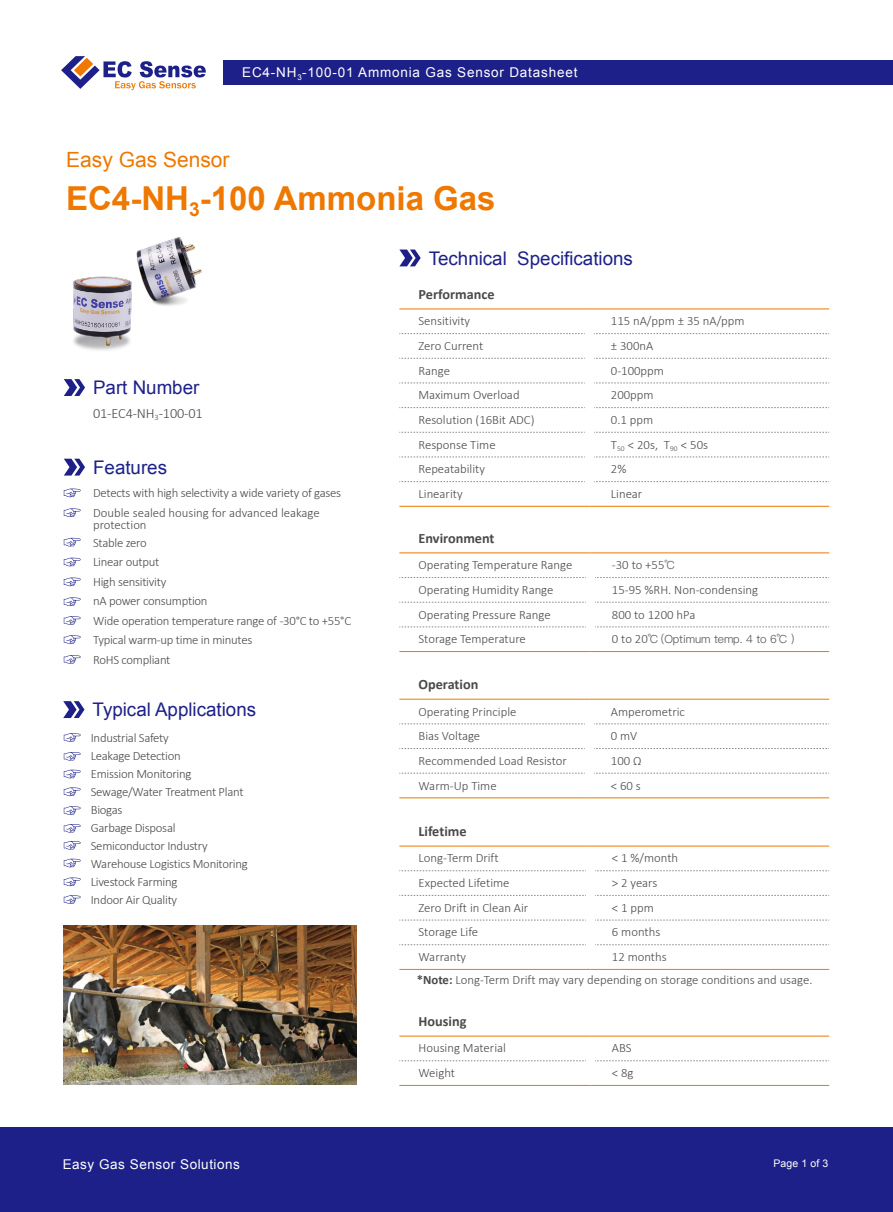
<style>
.page{position:relative;width:893px;height:1212px;background:#fff}
.page>*{position:absolute;margin:0;border:0;box-sizing:border-box;transform-origin:0 0}
.t1{font:700 33px "Arial";color:#ee7800}
.t2{font:21px "Arial";color:#ee7800}
.t3{font:18.75px "Arial";color:#1d2088}
.t4{font:700 14.25px "Calibri";color:#4c4948}
.t5{font:300 14.25px "Calibri";letter-spacing:-.01em;color:#4c4948}
.t6{font:13.5px "Arial";letter-spacing:.06em;color:#fff}
.t7{font:13.5px "Arial";letter-spacing:.04em;color:#fff}
.t8{font:300 12.75px/18px "Calibri";letter-spacing:-.01em;color:#4c4948}
.t9{font:300 11.25px "Ping Fang SC";letter-spacing:-.01em;color:#4c4948}
.t10{font:10.5px "Arial";letter-spacing:.01em;color:#fff}
.s1{font-family:"Ping Fang SC";font-size:11.25px}
.s2{font-family:"Calibri";font-size:12.75px}
.s3{font-weight:700}
</style>
<div class="page">
<div style="left:224px;top:60px;width:669px;height:24px;background:#1d2088"></div>
<svg style="left:61px;top:56px;width:145px;height:34px"></svg>
<div style="left:0;top:1127px;width:893px;height:85px;background:#1d2088"></div>
<svg style="left:64px;top:379px;width:21px;height:17px"></svg>
<img style="left:73px;top:237px;width:129px;height:114px">
<svg style="left:399px;top:249px;width:22px;height:17px"></svg>
<img style="left:64px;top:925px;width:293px;height:159px">
<svg style="left:63px;top:701px;width:22px;height:17px"></svg>
<svg style="left:64px;top:459px;width:21px;height:16px"></svg>
<svg style="left:64px;top:488px;width:17px;height:9px"></svg>
<svg style="left:64px;top:733px;width:17px;height:9px"></svg>
<svg style="left:64px;top:635px;width:17px;height:9px"></svg>
<svg style="left:64px;top:508px;width:17px;height:9px"></svg>
<svg style="left:64px;top:752px;width:17px;height:9px"></svg>
<svg style="left:64px;top:655px;width:17px;height:9px"></svg>
<svg style="left:64px;top:538px;width:17px;height:8px"></svg>
<svg style="left:64px;top:770px;width:17px;height:8px"></svg>
<svg style="left:64px;top:841px;width:17px;height:9px"></svg>
<svg style="left:64px;top:558px;width:17px;height:8px"></svg>
<svg style="left:64px;top:787px;width:17px;height:9px"></svg>
<svg style="left:64px;top:859px;width:17px;height:8px"></svg>
<svg style="left:64px;top:577px;width:17px;height:9px"></svg>
<svg style="left:64px;top:806px;width:17px;height:9px"></svg>
<svg style="left:64px;top:877px;width:17px;height:9px"></svg>
<svg style="left:64px;top:824px;width:17px;height:9px"></svg>
<svg style="left:64px;top:895px;width:17px;height:9px"></svg>
<svg style="left:64px;top:616px;width:17px;height:9px"></svg>
<svg style="left:64px;top:597px;width:17px;height:9px"></svg>
<svg style="left:399px;top:1060px;width:187px;height:1px"></svg>
<svg style="left:595px;top:1060px;width:234px;height:1px"></svg>
<hr style="left:399px;top:1085px;width:191px;height:1px;background:#ee7800">
<hr style="left:590px;top:1085px;width:239px;height:1px;background:#ee7800">
<hr style="left:399px;top:1036px;width:191px;height:1px;background:#ee7800">
<hr style="left:590px;top:1036px;width:239px;height:1px;background:#ee7800">
<svg style="left:399px;top:333px;width:186px;height:1px"></svg>
<svg style="left:594px;top:333px;width:235px;height:1px"></svg>
<svg style="left:399px;top:358px;width:186px;height:1px"></svg>
<svg style="left:594px;top:358px;width:235px;height:1px"></svg>
<svg style="left:399px;top:383px;width:186px;height:1px"></svg>
<svg style="left:594px;top:383px;width:235px;height:1px"></svg>
<svg style="left:399px;top:407px;width:186px;height:1px"></svg>
<svg style="left:594px;top:407px;width:235px;height:1px"></svg>
<svg style="left:399px;top:432px;width:186px;height:1px"></svg>
<svg style="left:594px;top:432px;width:235px;height:1px"></svg>
<svg style="left:399px;top:457px;width:186px;height:1px"></svg>
<svg style="left:594px;top:457px;width:235px;height:1px"></svg>
<svg style="left:399px;top:481px;width:186px;height:1px"></svg>
<svg style="left:594px;top:481px;width:235px;height:1px"></svg>
<hr style="left:399px;top:506px;width:190px;height:1px;background:#ee7800">
<hr style="left:589px;top:506px;width:240px;height:1px;background:#ee7800">
<hr style="left:399px;top:309px;width:190px;height:1px;background:#ee7800">
<hr style="left:589px;top:309px;width:240px;height:1px;background:#ee7800">
<svg style="left:399px;top:723px;width:186px;height:1px"></svg>
<svg style="left:594px;top:723px;width:235px;height:1px"></svg>
<svg style="left:399px;top:748px;width:186px;height:1px"></svg>
<svg style="left:594px;top:748px;width:235px;height:1px"></svg>
<svg style="left:399px;top:773px;width:186px;height:1px"></svg>
<svg style="left:594px;top:773px;width:235px;height:1px"></svg>
<hr style="left:399px;top:797px;width:190px;height:1px;background:#ee7800">
<hr style="left:589px;top:797px;width:240px;height:1px;background:#ee7800">
<hr style="left:399px;top:699px;width:190px;height:1px;background:#ee7800">
<hr style="left:589px;top:699px;width:240px;height:1px;background:#ee7800">
<svg style="left:399px;top:577px;width:187px;height:1px"></svg>
<svg style="left:595px;top:577px;width:234px;height:1px"></svg>
<svg style="left:399px;top:602px;width:187px;height:1px"></svg>
<svg style="left:595px;top:602px;width:234px;height:1px"></svg>
<svg style="left:399px;top:627px;width:187px;height:1px"></svg>
<svg style="left:595px;top:627px;width:234px;height:1px"></svg>
<hr style="left:399px;top:651px;width:191px;height:1px;background:#ee7800">
<hr style="left:590px;top:651px;width:239px;height:1px;background:#ee7800">
<hr style="left:399px;top:552px;width:191px;height:1px;background:#ee7800">
<hr style="left:590px;top:552px;width:239px;height:1px;background:#ee7800">
<svg style="left:399px;top:870px;width:187px;height:1px"></svg>
<svg style="left:595px;top:870px;width:234px;height:1px"></svg>
<svg style="left:399px;top:895px;width:187px;height:1px"></svg>
<svg style="left:595px;top:895px;width:234px;height:1px"></svg>
<svg style="left:399px;top:920px;width:187px;height:1px"></svg>
<svg style="left:595px;top:920px;width:234px;height:1px"></svg>
<svg style="left:399px;top:944px;width:187px;height:1px"></svg>
<svg style="left:595px;top:944px;width:234px;height:1px"></svg>
<hr style="left:399px;top:969px;width:191px;height:1px;background:#ee7800">
<hr style="left:590px;top:969px;width:239px;height:1px;background:#ee7800">
<hr style="left:399px;top:846px;width:191px;height:1px;background:#ee7800">
<hr style="left:590px;top:846px;width:239px;height:1px;background:#ee7800">
<p class="t6" style="left:242px;top:64px;width:337px">EC4-NH<sub>3</sub>-100-01 Ammonia Gas Sensor Datasheet</p>
<h2 class="t2" style="left:66px;top:146px;width:165px">Easy Gas Sensor</h2>
<h1 class="t1" style="left:66px;top:176px;width:431px">EC4-NH<sub>3</sub>-100 Ammonia Gas</h1>
<h3 class="t3" style="left:93px;top:375px;width:108px">Part Number</h3>
<p class="t5" style="left:93px;top:404px;width:111px">01-EC4-NH<sub>3</sub>-100-01</p>
<h3 class="t3" style="left:93px;top:455px;width:75px">Features</h3>
<p class="t8" style="left:93px;top:483px;width:250px;line-height:19.5px">Detects with high selectivity a wide variety of gases<br>Double sealed housing for advanced leakage</p>
<p class="t8" style="left:93px;top:515px;width:55px">protection<br>Stable zero</p>
<p class="t8" style="left:93px;top:552px;width:260px;line-height:19.5px">Linear output<br>High sensitivity<br>nA power consumption<br>Wide operation temperature range of -30°C to +55°C<br>Typical warm-up time in minutes<br>RoHS compliant</p>
<h3 class="t3" style="left:93px;top:697px;width:165px">Typical Applications</h3>
<p class="t8" style="left:91px;top:728px;width:159px">Industrial Safety<br>Leakage Detection<br>Emission Monitoring<br>Sewage/Water Treatment Plant<br>Biogas<br>Garbage Disposal<br>Semiconductor Industry<br>Warehouse Logistics Monitoring<br>Livestock Farming<br>Indoor Air Quality</p>
<h3 class="t3" style="left:429px;top:246px;width:206px">Technical Specifications</h3>
<p class="t4" style="left:418px;top:285px;width:78px">Performance</p>
<p class="t8" style="left:418px;top:312px;width:53px">Sensitivity</p>
<p class="t8" style="left:611px;top:312px;width:135px">115 nA/ppm ± 35 nA/ppm</p>
<p class="t8" style="left:418px;top:337px;width:66px">Zero Current</p>
<p class="t8" style="left:611px;top:337px;width:44px">± 300nA</p>
<p class="t8" style="left:418px;top:361px;width:33px">Range</p>
<p class="t8" style="left:611px;top:361px;width:55px">0-100ppm</p>
<p class="t8" style="left:418px;top:386px;width:103px">Maximum Overload</p>
<p class="t8" style="left:611px;top:386px;width:44px">200ppm</p>
<p class="t8" style="left:418px;top:411px;width:118px">Resolution (16Bit ADC)</p>
<p class="t8" style="left:611px;top:411px;width:44px">0.1 ppm</p>
<p class="t8" style="left:418px;top:435px;width:79px">Response Time</p>
<p class="t8" style="left:611px;top:435px;width:99px">T<sub>50</sub> &lt; 20s, T<sub>90</sub> &lt; 50s</p>
<p class="t8" style="left:418px;top:460px;width:68px">Repeatability</p>
<p class="t8" style="left:611px;top:460px;width:17px">2%</p>
<p class="t8" style="left:418px;top:485px;width:46px">Linearity</p>
<p class="t8" style="left:611px;top:485px;width:33px">Linear</p>
<p class="t4" style="left:418px;top:529px;width:78px">Environment</p>
<p class="t8" style="left:418px;top:556px;width:155px">Operating Temperature Range</p>
<p class="t8" style="left:612px;top:556px;width:64px">-30 to +55<span class="s1">℃</span></p>
<p class="t8" style="left:418px;top:580px;width:136px">Operating Humidity Range</p>
<p class="t8" style="left:612px;top:580px;width:148px">15-95 %RH. Non-condensing</p>
<p class="t8" style="left:418px;top:605px;width:134px">Operating Pressure Range</p>
<p class="t8" style="left:612px;top:605px;width:85px">800 to 1200 hPa</p>
<p class="t8" style="left:418px;top:630px;width:109px">Storage Temperature</p>
<p class="t9" style="left:612px;top:632px;width:184px"><span class="s2">0 to 20</span>℃ (Optimum temp. 4 to 6℃ )</p>
<p class="t4" style="left:418px;top:675px;width:61px">Operation</p>
<p class="t8" style="left:418px;top:702px;width:99px">Operating Principle</p>
<p class="t8" style="left:611px;top:702px;width:76px">Amperometric</p>
<p class="t8" style="left:418px;top:727px;width:63px">Bias Voltage</p>
<p class="t8" style="left:611px;top:727px;width:28px">0 mV</p>
<p class="t8" style="left:418px;top:751px;width:150px">Recommended Load Resistor</p>
<p class="t8" style="left:611px;top:751px;width:32px">100 Ω</p>
<p class="t8" style="left:418px;top:776px;width:80px">Warm-Up Time</p>
<p class="t8" style="left:611px;top:776px;width:31px">&lt; 60 s</p>
<p class="t4" style="left:418px;top:822px;width:50px">Lifetime</p>
<p class="t8" style="left:418px;top:849px;width:82px">Long-Term Drift</p>
<p class="t8" style="left:612px;top:849px;width:68px">&lt; 1 %/month</p>
<p class="t8" style="left:418px;top:874px;width:93px">Expected Lifetime</p>
<p class="t8" style="left:612px;top:874px;width:47px">&gt; 2 years</p>
<p class="t8" style="left:418px;top:898px;width:111px">Zero Drift in Clean Air</p>
<p class="t8" style="left:612px;top:898px;width:43px">&lt; 1 ppm</p>
<p class="t8" style="left:418px;top:923px;width:61px">Storage Life</p>
<p class="t8" style="left:612px;top:923px;width:50px">6 months</p>
<p class="t8" style="left:418px;top:948px;width:49px">Warranty</p>
<p class="t8" style="left:417px;top:945px;width:397px;line-height:22.6px;text-indent:195px">12 months<br><span class="s3">*Note:</span> Long-Term Drift may vary depending on storage conditions and usage.</p>
<p class="t4" style="left:418px;top:1012px;width:49px">Housing</p>
<p class="t8" style="left:418px;top:1039px;width:89px">Housing Material</p>
<p class="t8" style="left:612px;top:1039px;width:21px">ABS</p>
<p class="t8" style="left:418px;top:1064px;width:38px">Weight</p>
<p class="t8" style="left:612px;top:1064px;width:23px">&lt; 8g</p>
<p class="t7" style="left:63px;top:1156px;width:179px">Easy Gas Sensor Solutions</p>
<p class="t10" style="left:773px;top:1156px;width:56px">Page 1 of 3</p>
</div>
